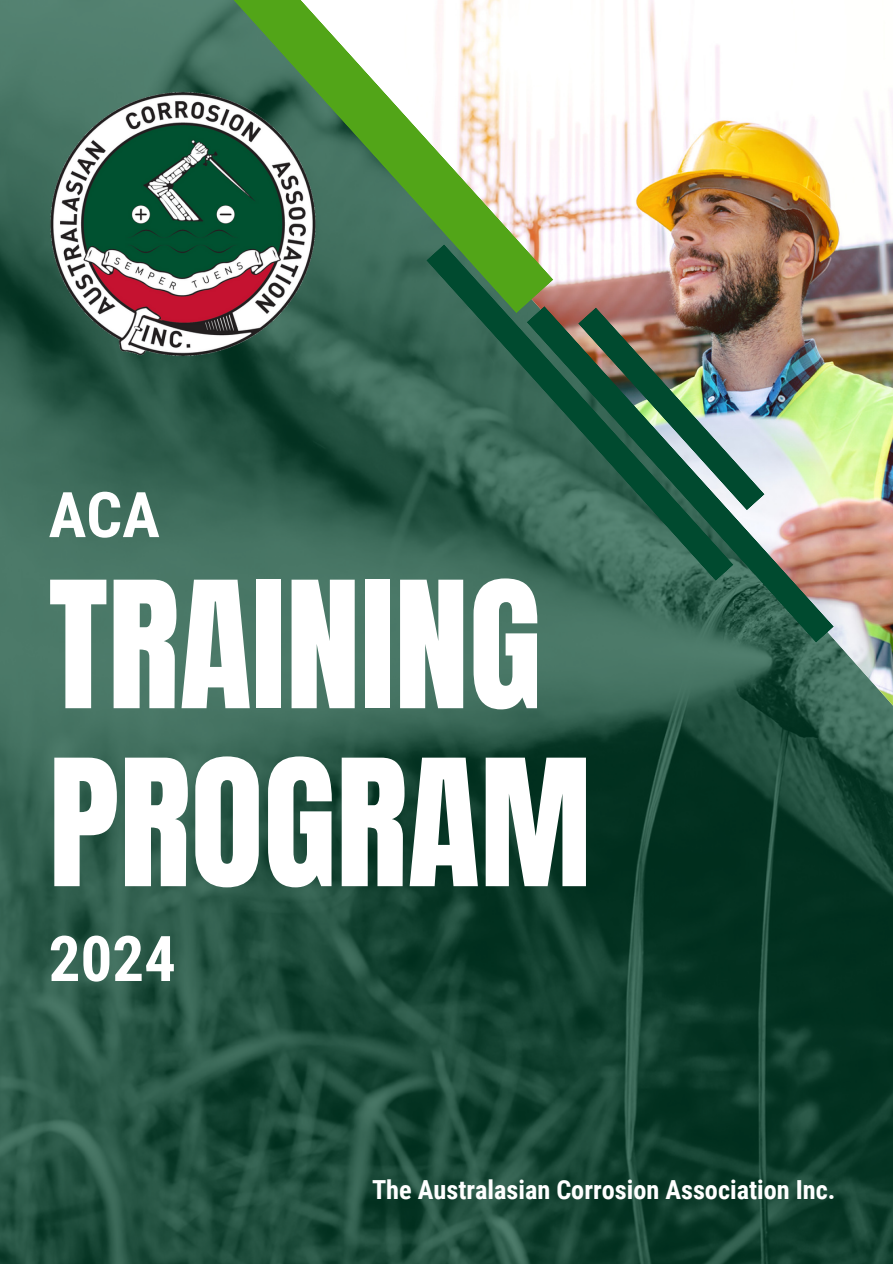
<style>
.page{position:relative;width:893px;height:1264px;background:#fff}
.page>*{position:absolute;margin:0;border:0;box-sizing:border-box;transform-origin:0 0}
.t1{font:149.55px/177.9px "Anton";color:#fff}
.t2{font:700 63px "Roboto Condensed";color:#fff}
.t3{font:700 26.25px "Roboto Condensed";color:#fff}
</style>
<div class="page">
<img style="left:0;top:0;width:892px;height:1263px">
<img style="left:216px;top:0;width:676px;height:869px">
<svg style="left:426px;top:244px;width:307px;height:337px;background:#61796b"></svg>
<img style="left:526px;top:306px;width:308px;height:336px">
<svg style="left:227px;top:0;width:326px;height:313px"></svg>
<img style="left:49px;top:89px;width:268px;height:269px">
<h3 class="t2" style="left:49px;top:478px;width:113px">ACA</h3>
<h1 class="t1" style="left:49px;top:558px;width:544px">TRAINING<br>PROGRAM</h1>
<p class="t2" style="left:49px;top:922px;width:129px">2024</p>
<h2 class="t3" style="left:372px;top:1174px;width:465px">The Australasian Corrosion Association Inc.</h2>
</div>
